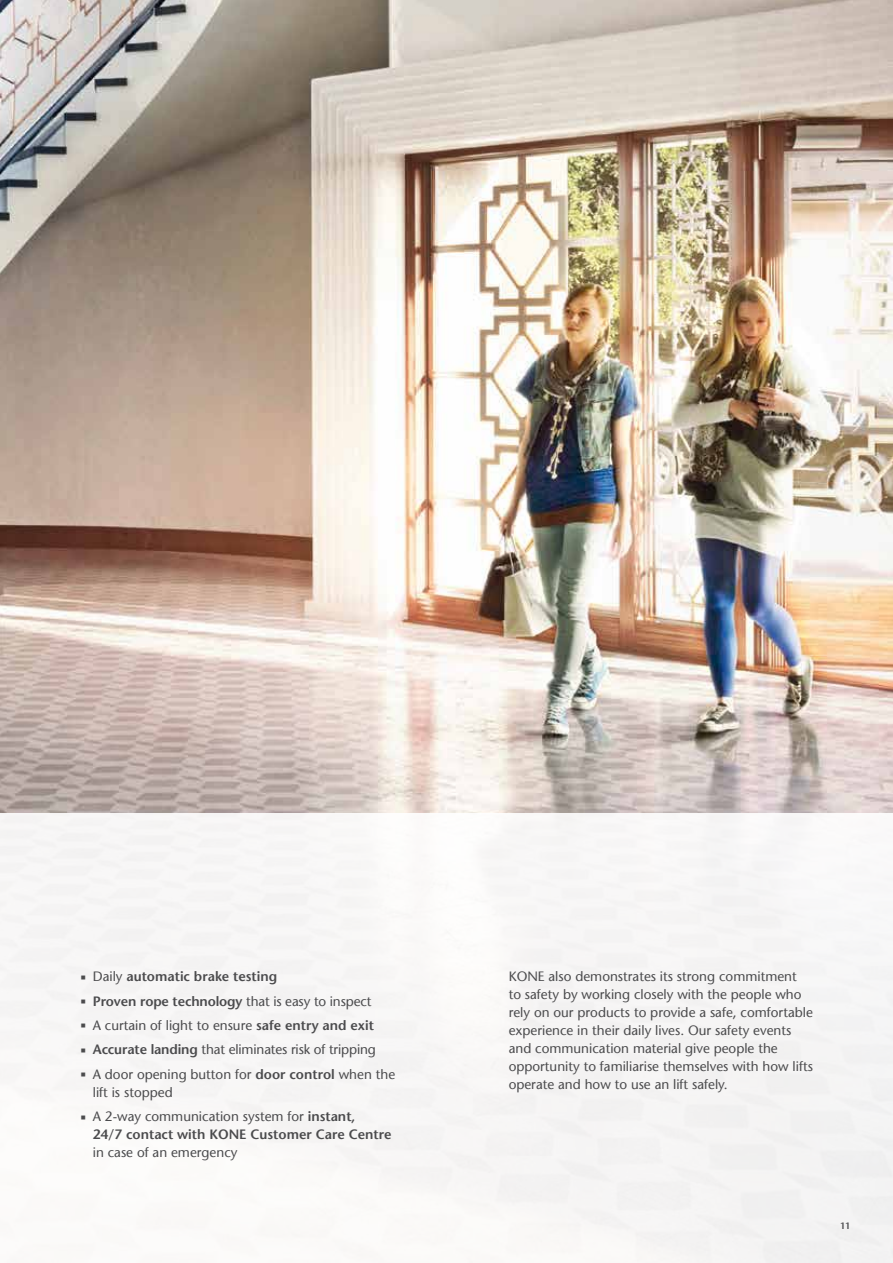
<style>
.page{position:relative;width:893px;height:1263px;background:#fff}
.page>*{position:absolute;margin:0;border:0;box-sizing:border-box;transform-origin:0 0}
.t1{font:13.5px/18px "Stone Sans";color:#4b4b4d}
.t2{font:600 13.5px/18px "Stone Sans";color:#4b4b4d}
.t3{font:600 9px "Stone Sans";color:#4b4b4d}
.s1{font-weight:400}
.s2{font-weight:600}
</style>
<div class="page">
<img style="left:0;top:0;width:893px;height:814px">
<div style="left:0;top:814px;width:893px;height:449px;background:#f7f6f6"></div>
<p class="t2" style="left:81px;top:967px;width:198px">■ <span class="s1">Daily</span> automatic brake testing</p>
<p class="t2" style="left:81px;top:992px;width:292px">■ Proven rope technology <span class="s1">that is easy to inspect</span></p>
<p class="t1" style="left:81px;top:1016px;width:295px">■ A curtain of light to ensure <span class="s2">safe entry and exit</span></p>
<p class="t1" style="left:81px;top:1040px;width:297px">■ <span class="s2">Accurate landing</span> that eliminates risk of tripping</p>
<p class="t1" style="left:93px;top:1065px;width:304px;text-indent:-12px">■ A door opening button for <span class="s2">door control</span> when the lift is stopped</p>
<p class="t2" style="left:93px;top:1107px;width:300px;text-indent:-12px">■ <span class="s1">A 2-way communication system for</span> instant,<br>24/7 contact with KONE Customer Care Centre</p>
<p class="t1" style="left:93px;top:1143px;width:146px">in case of an emergency</p>
<p class="t1" style="left:509px;top:967px;width:306px">KONE also demonstrates its strong commitment<br>to safety by working closely with the people who rely on our products to provide a safe, comfortable experience in their daily lives. Our safety events and communication material give people the opportunity to familiarise themselves with how lifts operate and how to use an lift safely.</p>
<p class="t3" style="left:840px;top:1220px;width:12px">11</p>
</div>
